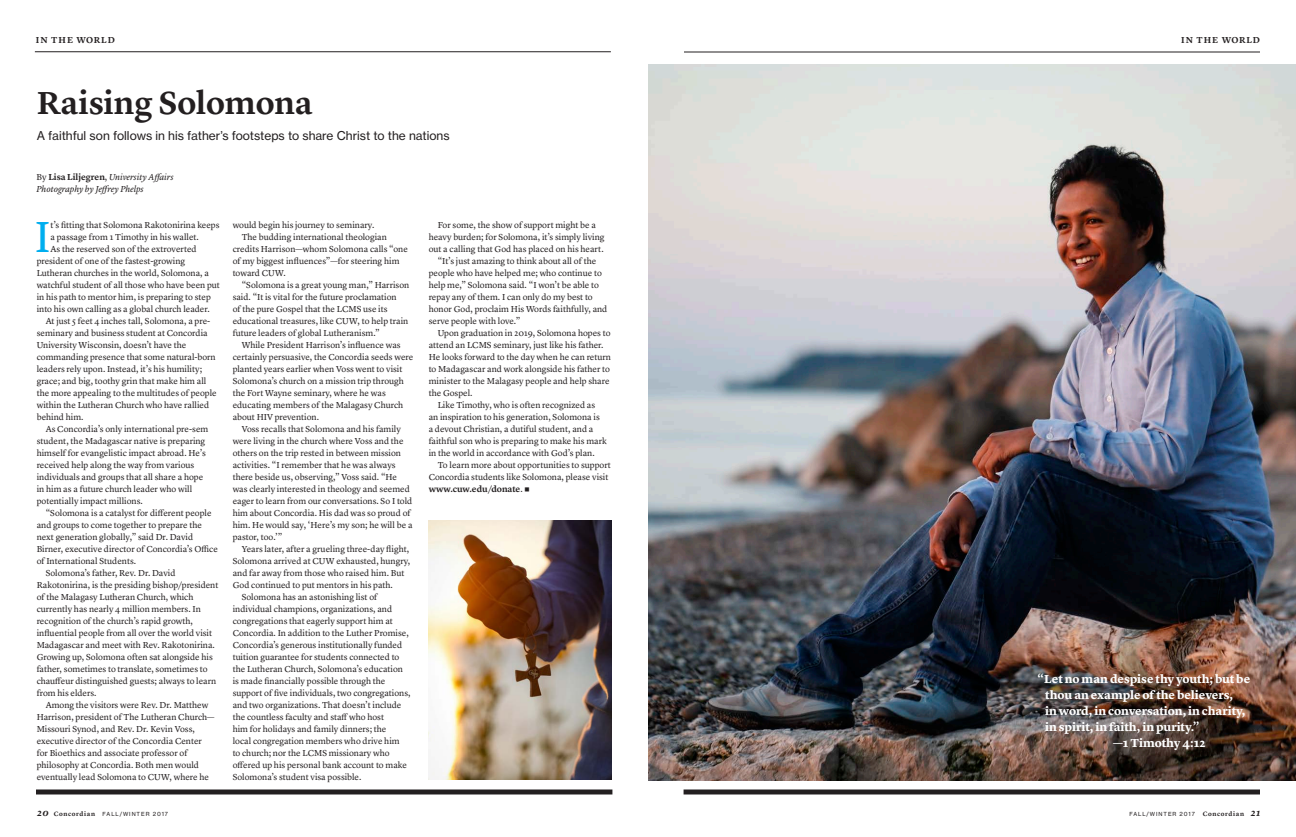
<style>
.page{position:relative;width:1296px;height:837px;background:#fff}
.page>*{position:absolute;margin:0;border:0;box-sizing:border-box;transform-origin:0 0}
.DropCap_Intro_Paragr{font:45.1px "Lyon Text";color:#00aeef}
.Headlines{font:600 33px "Lyon Text";letter-spacing:-.005em;color:#231f20}
.Body_Paragraphs{font:700 12px "Lyon Text";letter-spacing:-.005em;color:#fff}
.Subheads{font:12px "N Haas Grotesk TX Pro 55 Rg";color:#231f20}
.Body_Paragraphs-2{font:9px/12px "Lyon Text";color:#231f20}
.DropCap_Intro_Paragr-2{font:9px "Lyon Text";color:#231f20}
.Body_Paragraphs-3{font:italic 9px "Lyon Text";letter-spacing:-.01em;color:#231f20}
.t1{font:600 9px "Lyon Text";letter-spacing:.115em;color:#231f20}
.t2{font:600 6.5px "Lyon Text";letter-spacing:.1em;color:#231f20}
.t3{font:5.5px "N Haas Grotesk TX Pro 55 Rg";letter-spacing:.165em;color:#231f20}
.s1{font-style:normal}
.s2{font-weight:600;font-style:normal}
.s3{font-weight:600}
.s4{font-style:italic;font-size:10px}
.s5{font-family:"Lyon Text";font-weight:600;font-size:6.5px}
.s6{font-family:"Lyon Text";font-weight:600;font-style:italic;font-size:10px}
</style>
<div class="page">
<hr style="left:684px;top:52px;width:576px;height:1px;background:#231f20">
<hr style="left:36px;top:790px;width:576px;height:4px;background:#231f20">
<hr style="left:684px;top:790px;width:576px;height:4px;background:#231f20">
<hr style="left:35px;top:52px;width:576px;height:1px;background:#231f20">
<img style="left:428px;top:520px;width:184px;height:260px">
<img style="left:648px;top:65px;width:648px;height:715px">
<p class="t1" style="left:36px;top:33px;width:80px">IN THE WORLD</p>
<p class="t1" style="left:1181px;top:33px;width:80px">IN THE WORLD</p>
<p class="Headlines" style="left:37px;top:78px;width:278px">Raising Solomona</p>
<p class="Subheads" style="left:37px;top:128px;width:414px">A faithful son follows in his father’s footsteps to share Christ to the nations</p>
<p class="Body_Paragraphs-3" style="left:37px;top:170px;width:138px"><span class="s1">By</span> <span class="s2">Lisa Liljegren</span><span class="s1">,</span> University Affairs</p>
<p class="Body_Paragraphs-3" style="left:37px;top:182px;width:109px">Photography by Jeffrey Phelps</p>
<p class="DropCap_Intro_Paragr" style="left:34px;top:202px;width:17px">I</p>
<p class="DropCap_Intro_Paragr-2" style="left:50px;top:218px;width:171px">t’s fitting that Solomona Rakotonirina keeps</p>
<p class="DropCap_Intro_Paragr-2" style="left:50px;top:230px;width:150px">a passage from 1 Timothy in his wallet.</p>
<p class="DropCap_Intro_Paragr-2" style="left:50px;top:242px;width:148px">As the reserved son of the extroverted</p>
<p class="DropCap_Intro_Paragr-2" style="left:37px;top:254px;width:150px">president of one of the fastest-growing</p>
<p class="DropCap_Intro_Paragr-2" style="left:37px;top:266px;width:174px">Lutheran churches in the world, Solomona, a</p>
<p class="DropCap_Intro_Paragr-2" style="left:37px;top:278px;width:185px">watchful student of all those who have been put</p>
<p class="DropCap_Intro_Paragr-2" style="left:37px;top:290px;width:176px">in his path to mentor him, is preparing to step</p>
<p class="DropCap_Intro_Paragr-2" style="left:37px;top:302px;width:175px">into his own calling as a global church leader.</p>
<p class="Body_Paragraphs-2" style="left:37px;top:314px;width:182px;text-indent:9px">At just 5 feet 4 inches tall, Solomona, a pre&shy;seminary and business student at Concordia University Wisconsin, doesn’t have the commanding presence that some natural-born leaders rely upon. Instead, it’s his humility; grace; and big, toothy grin that make him all the more appealing to the multitudes of people within the Lutheran Church who have rallied behind him.</p>
<p class="Body_Paragraphs-2" style="left:37px;top:422px;width:173px;text-indent:9px">As Concordia’s only international pre-sem student, the Madagascar native is preparing himself for evangelistic impact abroad. He’s received help along the way from various individuals and groups that all share a hope in him as a future church leader who will potentially impact millions.</p>
<p class="Body_Paragraphs-2" style="left:37px;top:506px;width:183px;text-indent:9px">“Solomona is a catalyst for different people and groups to come together to prepare the next generation globally,” said Dr. David Birner, executive director of Concordia’s Office of International Students.</p>
<p class="Body_Paragraphs-2" style="left:37px;top:566px;width:183px;text-indent:9px">Solomona’s father, Rev. Dr. David Rakotonirina, is the presiding bishop/president of the Malagasy Lutheran Church, which currently has nearly 4 million members. In recognition of the church’s rapid growth, influential people from all over the world visit Madagascar and meet with Rev. Rakotonirina.<br>Growing up, Solomona often sat alongside his father, sometimes to translate, sometimes to chauffeur distinguished guests; always to learn from his elders.</p>
<p class="Body_Paragraphs-2" style="left:37px;top:698px;width:179px;text-indent:9px">Among the visitors were Rev. Dr. Matthew Harrison, president of The Lutheran Church— Missouri Synod, and Rev. Dr. Kevin Voss, executive director of the Concordia Center for Bioethics and associate professor of philosophy at Concordia. Both men would eventually lead Solomona to CUW, where he</p>
<p class="Body_Paragraphs-2" style="left:233px;top:218px;width:143px">would begin his journey to seminary.</p>
<p class="Body_Paragraphs-2" style="left:233px;top:230px;width:177px;text-indent:9px">The budding international theologian credits Harrison—whom Solomona calls “one of my biggest influences”—for steering him toward CUW.</p>
<p class="Body_Paragraphs-2" style="left:233px;top:278px;width:178px;text-indent:9px">“Solomona is a great young man,” Harrison said. “It is vital for the future proclamation<br>of the pure Gospel that the LCMS use its educational treasures, like CUW, to help train future leaders of global Lutheranism.”</p>
<p class="Body_Paragraphs-2" style="left:233px;top:338px;width:182px;text-indent:9px">While President Harrison’s influence was certainly persuasive, the Concordia seeds were planted years earlier when Voss went to visit Solomona’s church on a mission trip through the Fort Wayne seminary, where he was educating members of the Malagasy Church about HIV prevention.</p>
<p class="Body_Paragraphs-2" style="left:233px;top:422px;width:181px;text-indent:9px">Voss recalls that Solomona and his family were living in the church where Voss and the others on the trip rested in between mission activities. “I remember that he was always there beside us, observing,” Voss said. “He was clearly interested in theology and seemed eager to learn from our conversations. So I told him about Concordia. His dad was so proud of him. He would say, ‘Here’s my son; he will be a pastor, too.’”</p>
<p class="Body_Paragraphs-2" style="left:233px;top:542px;width:179px;text-indent:9px">Years later, after a grueling three-day flight, Solomona arrived at CUW exhausted, hungry, and far away from those who raised him. But God continued to put mentors in his path.</p>
<p class="Body_Paragraphs-2" style="left:233px;top:590px;width:179px;text-indent:9px">Solomona has an astonishing list of individual champions, organizations, and congregations that eagerly support him at Concordia. In addition to the Luther Promise, Concordia’s generous institutionally funded tuition guarantee for students connected to the Lutheran Church, Solomona’s education is made financially possible through the support of five individuals, two congregations, and two organizations. That doesn’t include the countless faculty and staff who host<br>him for holidays and family dinners; the<br>local congregation members who drive him<br>to church; nor the LCMS missionary who offered up his personal bank account to make Solomona’s student visa possible.</p>
<p class="Body_Paragraphs-2" style="left:429px;top:218px;width:177px;text-align:center">For some, the show of support might be a heavy burden; for Solomona, it’s simply living out a calling that God has placed on his heart.</p>
<p class="Body_Paragraphs-2" style="left:429px;top:254px;width:180px;text-indent:9px">“It’s just amazing to think about all of the people who have helped me; who continue to help me,” Solomona said. “I won’t be able to repay any of them. I can only do my best to honor God, proclaim His Words faithfully, and serve people with love.”</p>
<p class="Body_Paragraphs-2" style="left:429px;top:326px;width:184px;text-indent:9px">Upon graduation in 2019, Solomona hopes to attend an LCMS seminary, just like his father.<br>He looks forward to the day when he can return to Madagascar and work alongside his father to minister to the Malagasy people and help share the Gospel.</p>
<p class="Body_Paragraphs-2" style="left:429px;top:398px;width:180px;text-indent:9px">Like Timothy, who is often recognized as an inspiration to his generation, Solomona is<br>a devout Christian, a dutiful student, and a faithful son who is preparing to make his mark in the world in accordance with God’s plan.</p>
<p class="Body_Paragraphs-2" style="left:429px;top:458px;width:184px;text-indent:9px">To learn more about opportunities to support<br>Concordia students like Solomona, please visit <span class="s3">www.cuw.edu/donate</span>. ■</p>
<p class="Body_Paragraphs" style="left:1038px;top:670px;width:214px">“Let no man despise thy youth; but be</p>
<p class="Body_Paragraphs" style="left:1045px;top:686px;width:189px">thou an example of the believers,</p>
<p class="Body_Paragraphs" style="left:1045px;top:702px;width:202px">in word, in conversation, in charity,</p>
<p class="Body_Paragraphs" style="left:1045px;top:718px;width:156px">in spirit, in faith, in purity.”</p>
<p class="Body_Paragraphs" style="left:1113px;top:734px;width:94px">—1 Timothy 4:12</p>
<p class="t2" style="left:37px;top:809px;width:59px"><span class="s4">20</span> Concordian</p>
<p class="t3" style="left:103px;top:811px;width:67px">FALL/WINTER 2017</p>
<p class="t3" style="left:1129px;top:811px;width:132px">FALL/WINTER 2017 <span class="s5">Concordian</span> <span class="s6">21</span></p>
</div>
